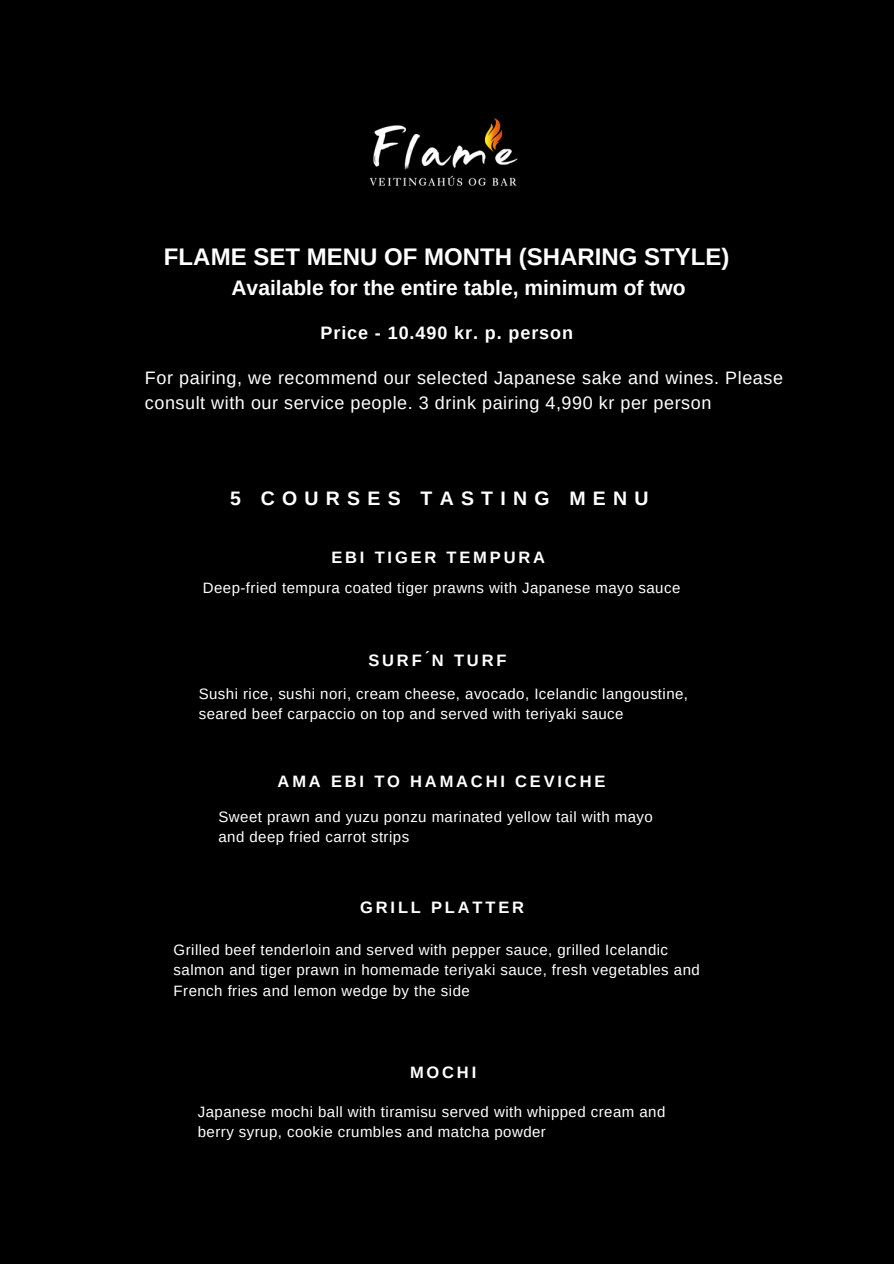
<style>
.page{position:relative;width:894px;height:1264px;background:#fff}
.page>*{position:absolute;margin:0;border:0;box-sizing:border-box;transform-origin:0 0}
.t1{font:700 24px "Arimo";color:#fff}
.t2{font:700 21px "Arimo";color:#fff}
.t3{font:700 19.5px "Arimo";letter-spacing:.37em;color:#fff}
.t4{font:18px/24.8px "Arimo";letter-spacing:.03em;color:#fff}
.t5{font:700 18px "Arimo";letter-spacing:.05em;color:#fff}
.t6{font:700 16.5px "Arimo";letter-spacing:.17em;color:#fff}
.t7{font:15px/20.2px "Arimo";letter-spacing:.03em;color:#fff}
</style>
<div class="page">
<div style="left:0;top:0;width:893px;height:1263px;background:#000"></div>
<img style="left:369px;top:118px;width:149px;height:68px">
<h2 class="t1" style="left:164px;top:243px;width:567px">FLAME SET MENU OF MONTH (SHARING STYLE)</h2>
<h2 class="t2" style="left:231px;top:276px;width:455px">Available for the entire table, minimum of two</h2>
<h5 class="t5" style="left:320px;top:322px;width:254px">Price - 10.490 kr. p. person</h5>
<h4 class="t4" style="left:145px;top:366px;width:639px">For pairing, we recommend our selected Japanese sake and wines. Please consult with our service people. 3 drink pairing 4,990 kr per person</h4>
<h1 class="t3" style="left:230px;top:487px;width:419px">5 COURSES TASTING MENU</h1>
<p class="t6" style="left:331px;top:547px;width:215px">EBI TIGER TEMPURA</p>
<p class="t7" style="left:203px;top:578px;width:479px">Deep-fried tempura coated tiger prawns with Japanese mayo sauce</p>
<p class="t6" style="left:368px;top:650px;width:139px">SURF ́N TURF</p>
<p class="t7" style="left:199px;top:683px;width:490px">Sushi rice, sushi nori, cream cheese, avocado, Icelandic langoustine, seared beef carpaccio on top and served with teriyaki sauce</p>
<p class="t6" style="left:277px;top:771px;width:329px">AMA EBI TO HAMACHI CEVICHE</p>
<p class="t7" style="left:218px;top:806px;width:436px">Sweet prawn and yuzu ponzu marinated yellow tail with mayo and deep fried carrot strips</p>
<p class="t6" style="left:360px;top:898px;width:165px">GRILL PLATTER</p>
<p class="t7" style="left:173px;top:939px;width:527px">Grilled beef tenderloin and served with pepper sauce, grilled Icelandic salmon and tiger prawn in homemade teriyaki sauce, fresh vegetables and<br>French fries and lemon wedge by the side</p>
<p class="t6" style="left:410px;top:1062px;width:68px">MOCHI</p>
<p class="t7" style="left:198px;top:1101px;width:469px">Japanese mochi ball with tiramisu served with whipped cream and berry syrup, cookie crumbles and matcha powder</p>
</div>
